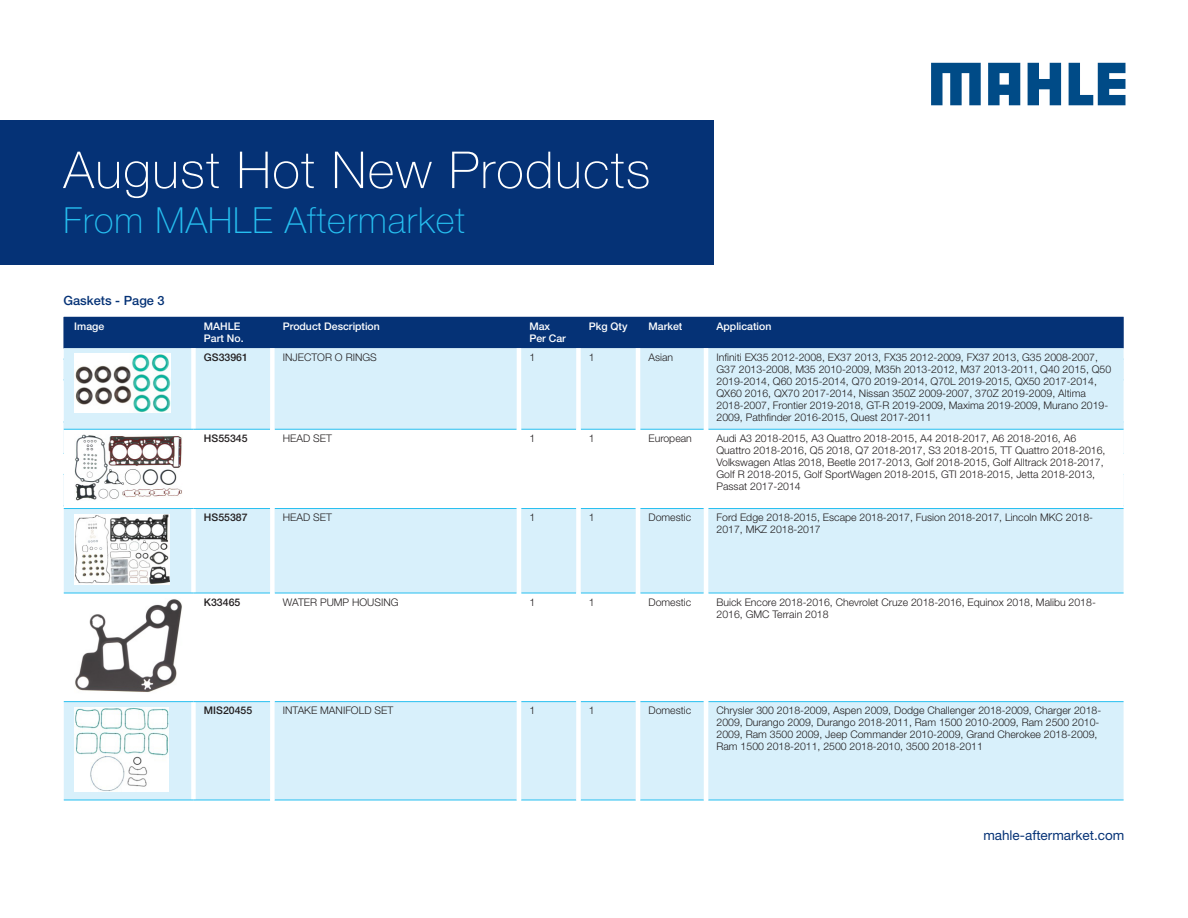
<style>
.page{position:relative;width:1188px;height:918px;background:#fff}
.page>*{position:absolute;margin:0;border:0;box-sizing:border-box;transform-origin:0 0}
.t1{font:100 51px "Helvetica Neue LT Pro";letter-spacing:.03em;color:#fff}
.t2{font:100 36px "Helvetica Neue";letter-spacing:.03em;color:#26bff0}
.t3{font:13.5px "Helvetica Neue LT Pro";color:#053276}
.XX___100___Copy___He{font:500 12.75px "Helvetica Neue LT Pro";color:#053276}
.AM___100___Narrow{font:300 10.5px/12px "Helvetica Neue LT Pro";color:#231f20}
.AM___100___Narrow-2{font:500 10.5px/12px "Helvetica Neue LT Pro";color:#fff}
.AM___100___Narrow-3{font:500 10.5px "Helvetica Neue LT Pro";color:#231f20}
</style>
<div class="page">
<div style="left:0;top:120px;width:714px;height:145px;background:#053276"></div>
<svg style="left:931px;top:63px;width:50px;height:42px"></svg>
<svg style="left:1028px;top:63px;width:33px;height:42px"></svg>
<svg style="left:1069px;top:63px;width:56px;height:42px"></svg>
<svg style="left:988px;top:63px;width:32px;height:42px"></svg>
<div style="left:64px;top:317px;width:1060px;height:31px;background:#053276"></div>
<div style="left:64px;top:348px;width:1060px;height:452px;background:#d8f0fb"></div>
<svg style="left:64px;top:430px;width:1060px;height:271px"></svg>
<div style="left:191px;top:348px;width:5px;height:81px;background:#fff"></div>
<div style="left:191px;top:429px;width:5px;height:79px;background:#fff"></div>
<div style="left:191px;top:509px;width:5px;height:84px;background:#fff"></div>
<div style="left:191px;top:593px;width:5px;height:108px;background:#fff"></div>
<div style="left:191px;top:702px;width:5px;height:98px;background:#fff"></div>
<hr style="left:64px;top:429px;width:129px;height:1px;background:#26bff0">
<hr style="left:193px;top:429px;width:77px;height:1px;background:#26bff0">
<hr style="left:275px;top:429px;width:242px;height:1px;background:#26bff0">
<hr style="left:521px;top:429px;width:55px;height:1px;background:#26bff0">
<hr style="left:581px;top:429px;width:55px;height:1px;background:#26bff0">
<hr style="left:640px;top:429px;width:64px;height:1px;background:#26bff0">
<hr style="left:708px;top:429px;width:416px;height:1px;background:#26bff0">
<hr style="left:64px;top:508px;width:129px;height:1px;background:#26bff0">
<hr style="left:193px;top:508px;width:77px;height:1px;background:#26bff0">
<hr style="left:275px;top:508px;width:242px;height:1px;background:#26bff0">
<hr style="left:521px;top:508px;width:55px;height:1px;background:#26bff0">
<hr style="left:581px;top:508px;width:55px;height:1px;background:#26bff0">
<hr style="left:640px;top:508px;width:64px;height:1px;background:#26bff0">
<hr style="left:708px;top:508px;width:416px;height:1px;background:#26bff0">
<hr style="left:64px;top:593px;width:129px;height:1px;background:#26bff0">
<hr style="left:193px;top:593px;width:77px;height:1px;background:#26bff0">
<hr style="left:275px;top:593px;width:242px;height:1px;background:#26bff0">
<hr style="left:521px;top:593px;width:55px;height:1px;background:#26bff0">
<hr style="left:581px;top:593px;width:55px;height:1px;background:#26bff0">
<hr style="left:640px;top:593px;width:64px;height:1px;background:#26bff0">
<hr style="left:708px;top:593px;width:416px;height:1px;background:#26bff0">
<hr style="left:64px;top:701px;width:129px;height:1px;background:#26bff0">
<hr style="left:193px;top:701px;width:77px;height:1px;background:#26bff0">
<hr style="left:275px;top:701px;width:242px;height:1px;background:#26bff0">
<hr style="left:521px;top:701px;width:55px;height:1px;background:#26bff0">
<hr style="left:581px;top:701px;width:55px;height:1px;background:#26bff0">
<hr style="left:640px;top:701px;width:64px;height:1px;background:#26bff0">
<hr style="left:708px;top:701px;width:416px;height:1px;background:#26bff0">
<hr style="left:64px;top:800px;width:129px;height:1px;background:#26bff0">
<hr style="left:193px;top:800px;width:77px;height:1px;background:#26bff0">
<hr style="left:275px;top:800px;width:242px;height:1px;background:#26bff0">
<hr style="left:521px;top:800px;width:55px;height:1px;background:#26bff0">
<hr style="left:581px;top:800px;width:55px;height:1px;background:#26bff0">
<hr style="left:640px;top:800px;width:64px;height:1px;background:#26bff0">
<hr style="left:708px;top:800px;width:416px;height:1px;background:#26bff0">
<div style="left:270px;top:348px;width:5px;height:81px;background:#fff"></div>
<hr style="left:517px;top:348px;width:4px;height:81px;background:#fff">
<div style="left:576px;top:348px;width:5px;height:81px;background:#fff"></div>
<hr style="left:636px;top:348px;width:4px;height:81px;background:#fff">
<div style="left:270px;top:429px;width:5px;height:80px;background:#fff"></div>
<hr style="left:517px;top:429px;width:4px;height:80px;background:#fff">
<div style="left:576px;top:429px;width:5px;height:80px;background:#fff"></div>
<hr style="left:636px;top:429px;width:4px;height:80px;background:#fff">
<div style="left:270px;top:509px;width:5px;height:84px;background:#fff"></div>
<hr style="left:517px;top:509px;width:4px;height:84px;background:#fff">
<div style="left:576px;top:509px;width:5px;height:84px;background:#fff"></div>
<hr style="left:636px;top:509px;width:4px;height:84px;background:#fff">
<div style="left:270px;top:593px;width:5px;height:109px;background:#fff"></div>
<hr style="left:517px;top:593px;width:4px;height:109px;background:#fff">
<div style="left:576px;top:593px;width:5px;height:109px;background:#fff"></div>
<hr style="left:636px;top:593px;width:4px;height:109px;background:#fff">
<div style="left:270px;top:702px;width:5px;height:98px;background:#fff"></div>
<hr style="left:517px;top:702px;width:4px;height:98px;background:#fff">
<div style="left:576px;top:702px;width:5px;height:98px;background:#fff"></div>
<hr style="left:636px;top:702px;width:4px;height:98px;background:#fff">
<hr style="left:704px;top:348px;width:4px;height:81px;background:#fff">
<hr style="left:704px;top:429px;width:4px;height:80px;background:#fff">
<hr style="left:704px;top:509px;width:4px;height:84px;background:#fff">
<hr style="left:704px;top:593px;width:4px;height:109px;background:#fff">
<hr style="left:704px;top:702px;width:4px;height:98px;background:#fff">
<img style="left:75px;top:353px;width:96px;height:60px">
<img style="left:75px;top:435px;width:107px;height:65px">
<img style="left:75px;top:514px;width:95px;height:71px">
<img style="left:75px;top:599px;width:107px;height:94px">
<img style="left:75px;top:707px;width:94px;height:84px">
<h1 class="t1" style="left:64px;top:140px;width:588px">August Hot New Products</h1>
<h2 class="t2" style="left:64px;top:200px;width:403px">From MAHLE Aftermarket</h2>
<p class="XX___100___Copy___He" style="left:64px;top:292px;width:103px">Gaskets - Page 3</p>
<p class="AM___100___Narrow-2" style="left:74px;top:320px;width:31px">Image</p>
<p class="AM___100___Narrow-2" style="left:204px;top:320px;width:41px">MAHLE<br>Part No.</p>
<p class="AM___100___Narrow-2" style="left:283px;top:320px;width:99px">Product Description</p>
<p class="AM___100___Narrow-2" style="left:529px;top:320px;width:38px">Max<br>Per Car</p>
<p class="AM___100___Narrow-2" style="left:589px;top:320px;width:40px">Pkg Qty</p>
<p class="AM___100___Narrow-2" style="left:649px;top:320px;width:35px">Market</p>
<p class="AM___100___Narrow-2" style="left:717px;top:320px;width:56px">Application</p>
<p class="AM___100___Narrow-3" style="left:204px;top:351px;width:45px">GS33961</p>
<p class="AM___100___Narrow" style="left:283px;top:351px;width:95px">INJECTOR O RINGS</p>
<p class="AM___100___Narrow" style="left:529px;top:351px;width:7px">1</p>
<p class="AM___100___Narrow" style="left:589px;top:351px;width:7px">1</p>
<p class="AM___100___Narrow" style="left:649px;top:351px;width:26px">Asian</p>
<p class="AM___100___Narrow" style="left:717px;top:351px;width:396px">Infiniti EX35 2012-2008, EX37 2013, FX35 2012-2009, FX37 2013, G35 2008-2007, G37 2013-2008, M35 2010-2009, M35h 2013-2012, M37 2013-2011, Q40 2015, Q50<br>2019-2014, Q60 2015-2014, Q70 2019-2014, Q70L 2019-2015, QX50 2017-2014, QX60 2016, QX70 2017-2014, Nissan 350Z 2009-2007, 370Z 2019-2009, Altima 2018-2007, Frontier 2019-2018, GT-R 2019-2009, Maxima 2019-2009, Murano 2019- 2009, Pathfinder 2016-2015, Quest 2017-2011</p>
<p class="AM___100___Narrow-3" style="left:204px;top:432px;width:45px">HS55345</p>
<p class="AM___100___Narrow" style="left:283px;top:432px;width:51px">HEAD SET</p>
<p class="AM___100___Narrow" style="left:529px;top:432px;width:7px">1</p>
<p class="AM___100___Narrow" style="left:589px;top:432px;width:7px">1</p>
<p class="AM___100___Narrow" style="left:649px;top:432px;width:45px">European</p>
<p class="AM___100___Narrow" style="left:717px;top:432px;width:390px">Audi A3 2018-2015, A3 Quattro 2018-2015, A4 2018-2017, A6 2018-2016, A6<br>Quattro 2018-2016, Q5 2018, Q7 2018-2017, S3 2018-2015, TT Quattro 2018-2016, Volkswagen Atlas 2018, Beetle 2017-2013, Golf 2018-2015, Golf Alltrack 2018-2017, Golf R 2018-2015, Golf SportWagen 2018-2015, GTI 2018-2015, Jetta 2018-2013, Passat 2017-2014</p>
<p class="AM___100___Narrow-3" style="left:204px;top:511px;width:45px">HS55387</p>
<p class="AM___100___Narrow" style="left:283px;top:511px;width:51px">HEAD SET</p>
<p class="AM___100___Narrow" style="left:529px;top:511px;width:7px">1</p>
<p class="AM___100___Narrow" style="left:589px;top:511px;width:7px">1</p>
<p class="AM___100___Narrow" style="left:649px;top:511px;width:44px">Domestic</p>
<p class="AM___100___Narrow" style="left:717px;top:511px;width:378px">Ford Edge 2018-2015, Escape 2018-2017, Fusion 2018-2017, Lincoln MKC 2018-<br>2017, MKZ 2018-2017</p>
<p class="AM___100___Narrow-3" style="left:204px;top:596px;width:38px">K33465</p>
<p class="AM___100___Narrow" style="left:283px;top:596px;width:117px">WATER PUMP HOUSING</p>
<p class="AM___100___Narrow" style="left:529px;top:596px;width:7px">1</p>
<p class="AM___100___Narrow" style="left:589px;top:596px;width:7px">1</p>
<p class="AM___100___Narrow" style="left:649px;top:596px;width:44px">Domestic</p>
<p class="AM___100___Narrow" style="left:717px;top:596px;width:381px">Buick Encore 2018-2016, Chevrolet Cruze 2018-2016, Equinox 2018, Malibu 2018-<br>2016, GMC Terrain 2018</p>
<p class="AM___100___Narrow-3" style="left:204px;top:704px;width:50px">MIS20455</p>
<p class="AM___100___Narrow" style="left:283px;top:704px;width:112px">INTAKE MANIFOLD SET</p>
<p class="AM___100___Narrow" style="left:529px;top:704px;width:7px">1</p>
<p class="AM___100___Narrow" style="left:589px;top:704px;width:7px">1</p>
<p class="AM___100___Narrow" style="left:649px;top:704px;width:44px">Domestic</p>
<p class="AM___100___Narrow" style="left:717px;top:704px;width:386px">Chrysler 300 2018-2009, Aspen 2009, Dodge Challenger 2018-2009, Charger 2018- 2009, Durango 2009, Durango 2018-2011, Ram 1500 2010-2009, Ram 2500 2010- 2009, Ram 3500 2009, Jeep Commander 2010-2009, Grand Cherokee 2018-2009, Ram 1500 2018-2011, 2500 2018-2010, 3500 2018-2011</p>
<p class="t3" style="left:983px;top:827px;width:143px">mahle-aftermarket.com</p>
</div>
